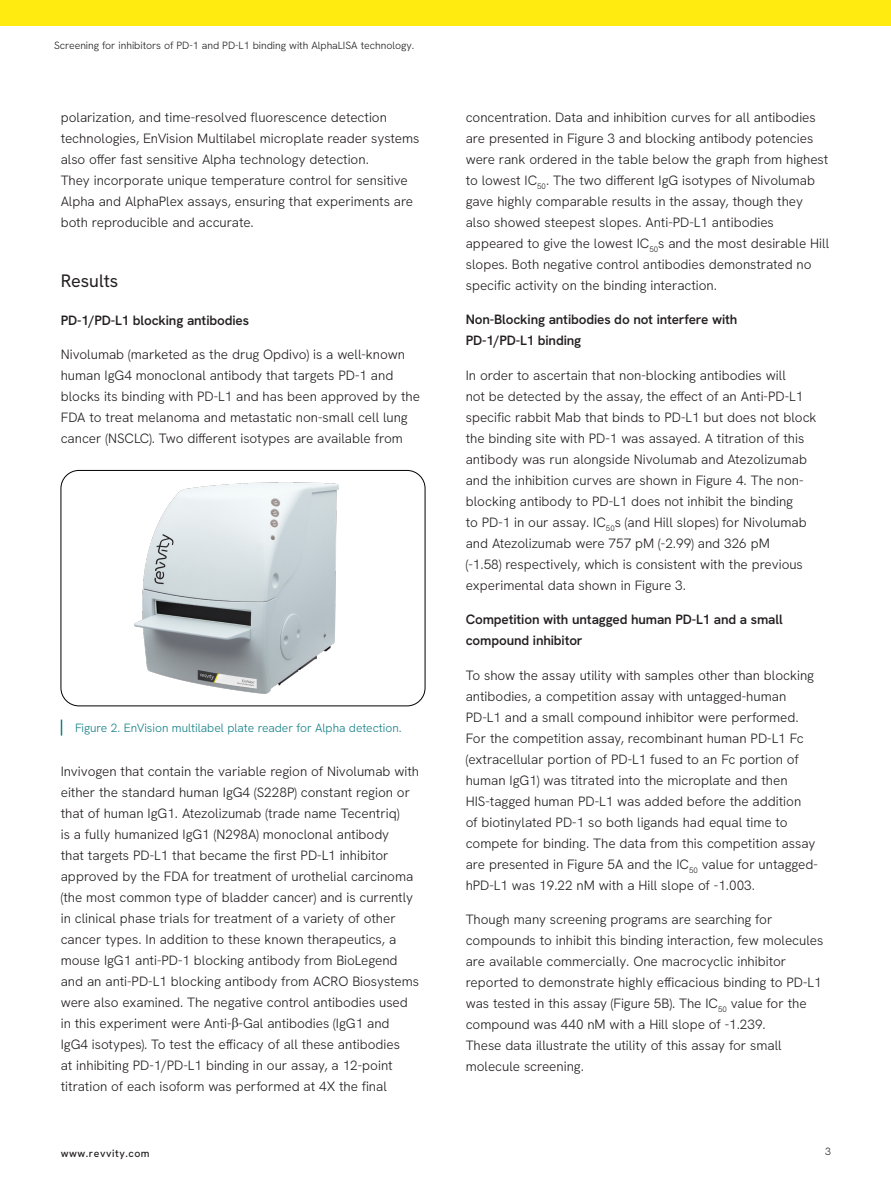
<style>
.page{position:relative;width:891px;height:1188px;background:#fff}
.page>*{position:absolute;margin:0;border:0;box-sizing:border-box;transform-origin:0 0}
.Sub_Head{font:18px "Hanken Grotesk";color:#231f20}
.Body_Copy{font:300 13.5px/21px "Hanken Grotesk";color:#231f20}
.Paragraph_Title{font:13.5px/21px "Hanken Grotesk";letter-spacing:-.01em;color:#231f20}
.Captions{font:300 12px "Hanken Grotesk";color:#148087}
.t1{font:300 10.5px "Hanken Grotesk";color:#231f20}
.t2{font:10.5px "Hanken Grotesk";letter-spacing:.05em;color:#231f20}
</style>
<div class="page">
<div style="left:0;top:0;width:891px;height:26px;background:#ffeb0f"></div>
<img style="left:134px;top:482px;width:205px;height:212px">
<div style="left:61px;top:470px;width:364px;height:236px;border:1px solid #000;border-radius:18px"></div>
<svg style="left:61px;top:720px;width:1px;height:16px"></svg>
<p class="t1" style="left:54px;top:39px;width:362px">Screening for inhibitors of PD-1 and PD-L1 binding with AlphaLISA technology.</p>
<p class="Body_Copy" style="left:61px;top:106px;width:360px">polarization, and time-resolved fluorescence detection technologies, EnVision Multilabel microplate reader systems also offer fast sensitive Alpha technology detection.<br>They incorporate unique temperature control for sensitive Alpha and AlphaPlex assays, ensuring that experiments are both reproducible and accurate.</p>
<p class="Sub_Head" style="left:61px;top:269px;width:59px">Results</p>
<p class="Paragraph_Title" style="left:61px;top:309px;width:190px">PD-1/PD-L1 blocking antibodies</p>
<p class="Body_Copy" style="left:61px;top:344px;width:361px">Nivolumab (marketed as the drug Opdivo) is a well-known human IgG4 monoclonal antibody that targets PD-1 and blocks its binding with PD-L1 and has been approved by the FDA to treat melanoma and metastatic non-small cell lung cancer (NSCLC). Two different isotypes are available from</p>
<p class="Captions" style="left:75px;top:720px;width:328px">Figure 2. EnVision multilabel plate reader for Alpha detection.</p>
<p class="Body_Copy" style="left:61px;top:761px;width:360px">Invivogen that contain the variable region of Nivolumab with either the standard human IgG4 (S228P) constant region or that of human IgG1. Atezolizumab (trade name Tecentriq)<br>is a fully humanized IgG1 (N298A) monoclonal antibody<br>that targets PD-L1 that became the first PD-L1 inhibitor approved by the FDA for treatment of urothelial carcinoma (the most common type of bladder cancer) and is currently in clinical phase trials for treatment of a variety of other cancer types. In addition to these known therapeutics, a mouse IgG1 anti-PD-1 blocking antibody from BioLegend and an anti-PD-L1 blocking antibody from ACRO Biosystems were also examined. The negative control antibodies used in this experiment were Anti- -Gal antibodies (IgG1 and IgG4 isotypes). To test the efficacy of all these antibodies<br>at inhibiting PD-1/PD-L1 binding in our assay, a 12-point titration of each isoform was performed at 4X the final</p>
<p class="Body_Copy" style="left:466px;top:106px;width:365px">concentration. Data and inhibition curves for all antibodies are presented in Figure 3 and blocking antibody potencies were rank ordered in the table below the graph from highest to lowest IC<sub>50</sub>. The two different IgG isotypes of Nivolumab gave highly comparable results in the assay, though they also showed steepest slopes. Anti-PD-L1 antibodies appeared to give the lowest IC<sub>50</sub>s and the most desirable Hill slopes. Both negative control antibodies demonstrated no specific activity on the binding interaction.</p>
<p class="Paragraph_Title" style="left:466px;top:309px;width:273px">Non-Blocking antibodies do not interfere with<br>PD-1/PD-L1 binding</p>
<p class="Body_Copy" style="left:466px;top:364px;width:352px">In order to ascertain that non-blocking antibodies will<br>not be detected by the assay, the effect of an Anti-PD-L1 specific rabbit Mab that binds to PD-L1 but does not block the binding site with PD-1 was assayed. A titration of this antibody was run alongside Nivolumab and Atezolizumab and the inhibition curves are shown in Figure 4. The non&shy;blocking antibody to PD-L1 does not inhibit the binding<br>to PD-1 in our assay. IC<sub>50</sub>s (and Hill slopes) for Nivolumab and Atezolizumab were 757 pM (-2.99) and 326 pM<br>(-1.58) respectively, which is consistent with the previous experimental data shown in Figure 3.</p>
<p class="Paragraph_Title" style="left:466px;top:609px;width:318px">Competition with untagged human PD-L1 and a small compound inhibitor</p>
<p class="Body_Copy" style="left:466px;top:664px;width:354px">To show the assay utility with samples other than blocking antibodies, a competition assay with untagged-human PD-L1 and a small compound inhibitor were performed.<br>For the competition assay, recombinant human PD-L1 Fc (extracellular portion of PD-L1 fused to an Fc portion of human IgG1) was titrated into the microplate and then HIS-tagged human PD-L1 was added before the addition<br>of biotinylated PD-1 so both ligands had equal time to compete for binding. The data from this competition assay are presented in Figure 5A and the IC<sub>50</sub> value for untagged&shy;hPD-L1 was 19.22 nM with a Hill slope of -1.003.</p>
<p class="Body_Copy" style="left:466px;top:909px;width:359px">Though many screening programs are searching for compounds to inhibit this binding interaction, few molecules are available commercially. One macrocyclic inhibitor reported to demonstrate highly efficacious binding to PD-L1 was tested in this assay (Figure 5B). The IC<sub>50</sub> value for the compound was 440 nM with a Hill slope of -1.239.<br>These data illustrate the utility of this assay for small molecule screening.</p>
<p class="t2" style="left:61px;top:1147px;width:90px">www.revvity.com</p>
<p class="t1" style="left:825px;top:1145px;width:7px">3</p>
</div>
